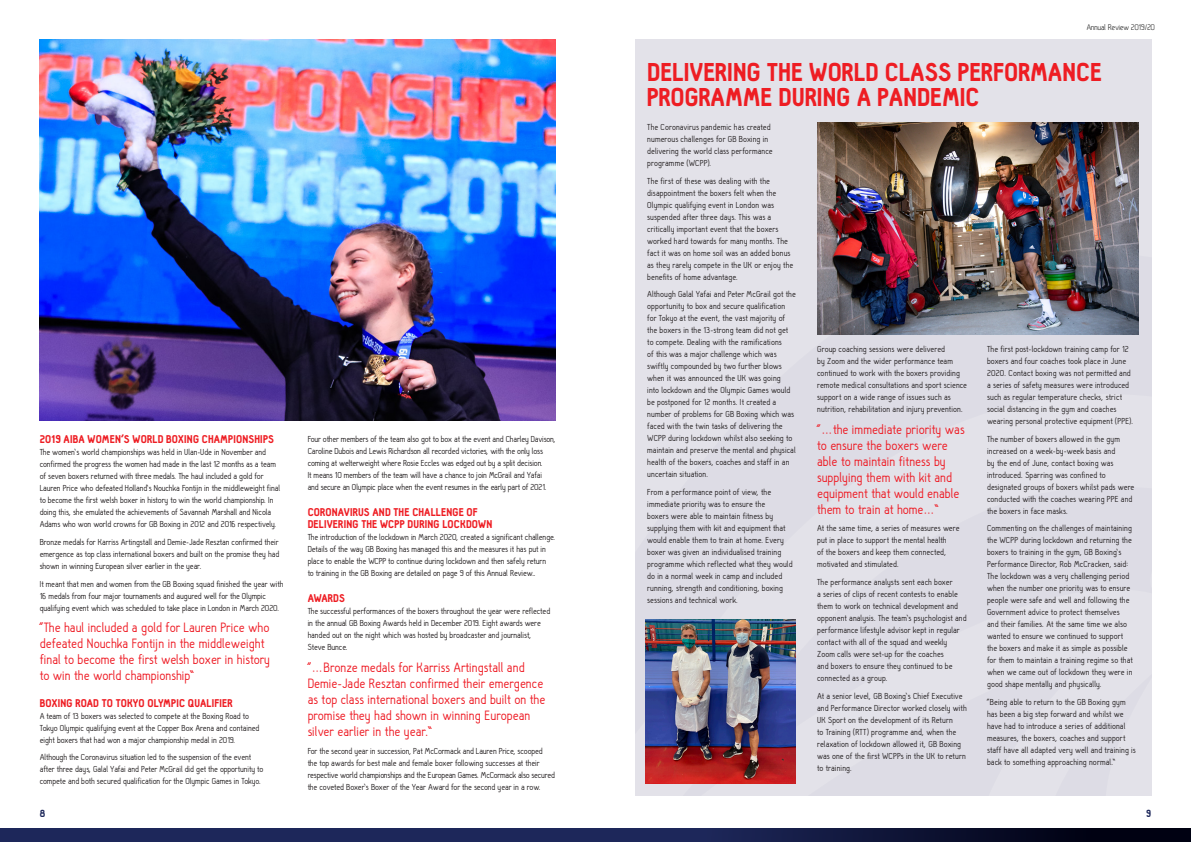
<style>
.page{position:relative;width:1191px;height:842px;background:#fff}
.page>*{position:absolute;margin:0;border:0;box-sizing:border-box;transform-origin:0 0}
.t1{font:900 25.2px/24.7px "Hallosans";color:#ee1d23}
.t2{font:14px/16px "Hallo Sans";color:#ee1c25}
.t3{font:900 11px/12px "Hallosans";letter-spacing:.015em;color:#ee1d23}
.t4{font:900 10px "Hallosans";color:#1e285b}
.t5{font:9px/12px "Hallo Sans";color:#231f20}
.t6{font:300 9px "Hallosans";color:#000001}
</style>
<div class="page">
<svg style="left:0;top:828px;width:1191px;height:14px;background:#151d48"></svg>
<img style="left:40px;top:40px;width:516px;height:381px">
<div style="left:635px;top:40px;width:516px;height:756px;background:#e3e2e9"></div>
<img style="left:817px;top:123px;width:321px;height:211px">
<img style="left:645px;top:619px;width:150px;height:165px">
<p class="t3" style="left:40px;top:434px;width:236px">2019 AIBA WOMEN’S WORLD BOXING CHAMPIONSHIPS</p>
<p class="t5" style="left:40px;top:447px;width:242px">The women’s world championships was held in Ulan-Ude in November and confirmed the progress the women had made in the last 12 months as a team of seven boxers returned with three medals. The haul included a gold for Lauren Price who defeated Holland’s Nouchka Fontijn in the middleweight final to become the first welsh boxer in history to win the world championship. In doing this, she emulated the achievements of Savannah Marshall and Nicola Adams who won world crowns for GB Boxing in 2012 and 2016 respectively.</p>
<p class="t5" style="left:40px;top:536px;width:241px;text-align:justify">Bronze medals for Karriss Artingstall and Demie-Jade Resztan confirmed their emergence as top class international boxers and built on the promise they had shown in winning European silver earlier in the year.</p>
<p class="t5" style="left:40px;top:578px;width:245px">It meant that men and women from the GB Boxing squad finished the year with<br>16 medals from four major tournaments and augured well for the Olympic qualifying event which was scheduled to take place in London in March 2020.</p>
<h2 class="t2" style="left:40px;top:620px;width:232px">“The haul included a gold for Lauren Price who defeated Nouchka Fontijn in the middleweight final to become the first welsh boxer in history to win the world championship”</h2>
<p class="t3" style="left:40px;top:697px;width:194px">BOXING ROAD TO TOKYO OLYMPIC QUALIFIER</p>
<p class="t5" style="left:40px;top:710px;width:221px">A team of 13 boxers was selected to compete at the Boxing Road to<br>Tokyo Olympic qualifying event at the Copper Box Arena and contained eight boxers that had won a major championship medal in 2019.</p>
<p class="t5" style="left:40px;top:752px;width:225px">Although the Coronavirus situation led to the suspension of the event after three days, Galal Yafai and Peter McGrail did get the opportunity to compete and both secured qualification for the Olympic Games in Tokyo.</p>
<p class="t4" style="left:40px;top:808px;width:7px">8</p>
<p class="t5" style="left:308px;top:433px;width:250px">Four other members of the team also got to box at the event and Charley Davison, Caroline Dubois and Lewis Richardson all recorded victories, with the only loss coming at welterweight where Rosie Eccles was edged out by a split decision.<br>It means 10 members of the team will have a chance to join McGrail and Yafai<br>and secure an Olympic place when the event resumes in the early part of 2021.</p>
<p class="t3" style="left:308px;top:507px;width:186px">CORONAVIRUS AND THE CHALLENGE OF<br>DELIVERING THE WCPP DURING LOCKDOWN</p>
<p class="t5" style="left:308px;top:531px;width:249px">The introduction of the lockdown in March 2020, created a significant challenge.<br>Details of the way GB Boxing has managed this and the measures it has put in place to enable the WCPP to continue during lockdown and then safely return<br>to training in the GB Boxing are detailed on page 9 of this Annual Review..</p>
<p class="t3" style="left:308px;top:593px;width:39px">AWARDS</p>
<p class="t5" style="left:308px;top:606px;width:244px">The successful performances of the boxers throughout the year were reflected in the annual GB Boxing Awards held in December 2019. Eight awards were handed out on the night which was hosted by broadcaster and journalist, Steve Bunce.</p>
<h2 class="t2" style="left:308px;top:660px;width:239px">“…Bronze medals for Karriss Artingstall and Demie-Jade Resztan confirmed their emergence as top class international boxers and built on the promise they had shown in winning European silver earlier in the year.”</h2>
<p class="t5" style="left:308px;top:745px;width:249px">For the second year in succession, Pat McCormack and Lauren Price, scooped<br>the top awards for best male and female boxer following successes at their respective world championships and the European Games. McCormack also secured the coveted Boxer’s Boxer of the Year Award for the second year in a row.</p>
<p class="t6" style="left:1086px;top:23px;width:70px">Annual Review 2019/20</p>
<h1 class="t1" style="left:647px;top:61px;width:456px">DELIVERING THE WORLD CLASS PERFORMANCE<br>PROGRAMME DURING A PANDEMIC</h1>
<p class="t5" style="left:647px;top:121px;width:127px">The Coronavirus pandemic has created numerous challenges for GB Boxing in delivering the world class performance programme (WCPP).</p>
<p class="t5" style="left:647px;top:175px;width:148px">The first of these was dealing with the disappointment the boxers felt when the Olympic qualifying event in London was suspended after three days. This was a critically important event that the boxers worked hard towards for many months. The fact it was on home soil was an added bonus as they rarely compete in the UK or enjoy the benefits of home advantage.</p>
<p class="t5" style="left:647px;top:289px;width:150px">Although Galal Yafai and Peter McGrail got the opportunity to box and secure qualification for Tokyo at the event, the vast majority of the boxers in the 13-strong team did not get to compete. Dealing with the ramifications<br>of this was a major challenge which was swiftly compounded by two further blows when it was announced the UK was going<br>into lockdown and the Olympic Games would be postponed for 12 months. It created a number of problems for GB Boxing which was faced with the twin tasks of delivering the WCPP during lockdown whilst also seeking to maintain and preserve the mental and physical health of the boxers, coaches and staff in an uncertain situation.</p>
<p class="t5" style="left:647px;top:486px;width:147px">From a performance point of view, the immediate priority was to ensure the<br>boxers were able to maintain fitness by supplying them with kit and equipment that would enable them to train at home. Every boxer was given an individualised training programme which reflected what they would do in a normal week in camp and included running, strength and conditioning, boxing sessions and technical work.</p>
<p class="t5" style="left:817px;top:343px;width:151px">Group coaching sessions were delivered<br>by Zoom and the wider performance team continued to work with the boxers providing remote medical consultations and sport science support on a wide range of issues such as nutrition, rehabilitation and injury prevention.</p>
<h2 class="t2" style="left:817px;top:422px;width:149px">“…the immediate priority was to ensure the boxers were able to maintain fitness by supplying them with kit and equipment that would enable them to train at home…”</h2>
<p class="t5" style="left:817px;top:523px;width:144px">At the same time, a series of measures were put in place to support the mental health<br>of the boxers and keep them connected, motivated and stimulated.</p>
<p class="t5" style="left:817px;top:576px;width:151px">The performance analysts sent each boxer<br>a series of clips of recent contests to enable them to work on technical development and opponent analysis. The team’s psychologist and performance lifestyle advisor kept in regular contact with all of the squad and weekly Zoom calls were set-up for the coaches<br>and boxers to ensure they continued to be connected as a group.</p>
<p class="t5" style="left:817px;top:690px;width:151px">At a senior level, GB Boxing’s Chief Executive and Performance Director worked closely with UK Sport on the development of its Return<br>to Training (RTT) programme and, when the relaxation of lockdown allowed it, GB Boxing was one of the first WCPPs in the UK to return to training.</p>
<p class="t5" style="left:987px;top:343px;width:148px">The first post-lockdown training camp for 12 boxers and four coaches took place in June 2020. Contact boxing was not permitted and a series of safety measures were introduced such as regular temperature checks, strict social distancing in the gym and coaches wearing personal protective equipment (PPE).</p>
<p class="t5" style="left:987px;top:433px;width:149px">The number of boxers allowed in the gym increased on a week-by-week basis and<br>by the end of June, contact boxing was introduced. Sparring was confined to designated groups of boxers whilst pads were conducted with the coaches wearing PPE and the boxers in face masks.</p>
<p class="t5" style="left:987px;top:523px;width:147px">Commenting on the challenges of maintaining the WCPP during lockdown and returning the boxers to training in the gym, GB Boxing’s Performance Director, Rob McCracken, said:<br>The lockdown was a very challenging period when the number one priority was to ensure people were safe and well and following the Government advice to protect themselves and their families. At the same time we also wanted to ensure we continued to support the boxers and make it as simple as possible for them to maintain a training regime so that when we came out of lockdown they were in good shape mentally and physically.</p>
<p class="t5" style="left:987px;top:696px;width:150px">“Being able to return to the GB Boxing gym has been a big step forward and whilst we have had to introduce a series of additional measures, the boxers, coaches and support staff have all adapted very well and training is back to something approaching normal.”</p>
<p class="t4" style="left:1146px;top:808px;width:7px">9</p>
</div>
